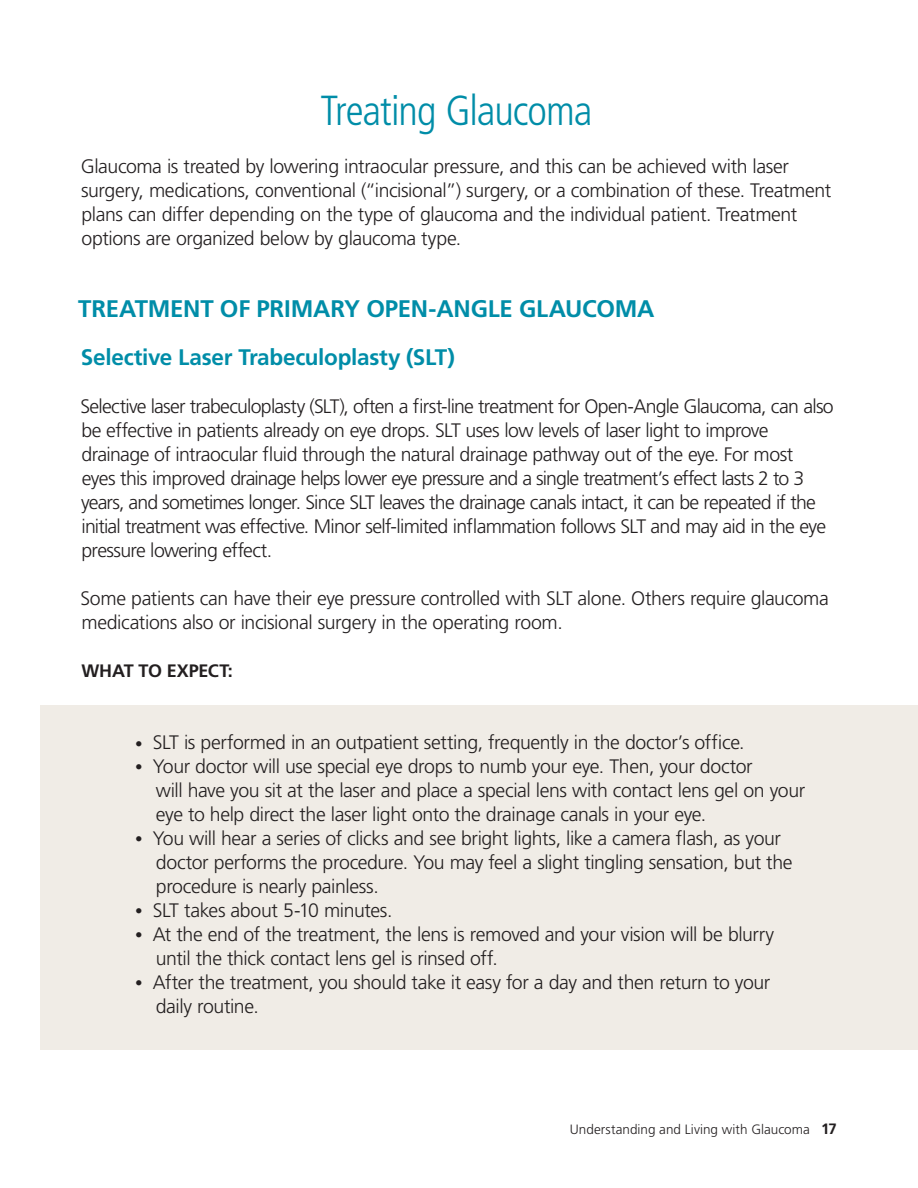
<style>
.page{position:relative;width:918px;height:1188px;background:#fff}
.page>*{position:absolute;margin:0;border:0;box-sizing:border-box;transform-origin:0 0}
.t1{font:300 condensed 42px "Frutiger LT Pro";letter-spacing:-.025em;color:#008da8}
.t2{font:700 24px "Frutiger LT Pro";letter-spacing:-.01em;color:#008da8}
.t3{font:700 22.5px "Frutiger LT Pro";letter-spacing:-.015em;color:#008da8}
.t4{font:300 19.5px/24px "Frutiger LT Pro";letter-spacing:-.025em;color:#231f20}
.t5{font:700 18px "Frutiger LT Pro";letter-spacing:-.01em;color:#231f20}
.t6{font:300 13.5px "Frutiger LT Pro";color:#231f20}
.s1{font-size:15px}
.s2{font-weight:700;font-size:15px}
</style>
<div class="page">
<div style="left:40px;top:705px;width:878px;height:345px;background:#f0ece6"></div>
<h1 class="t1" style="left:320px;top:86px;width:273px">Treating Glaucoma</h1>
<p class="t4" style="left:81px;top:154px;width:752px">Glaucoma is treated by lowering intraocular pressure, and this can be achieved with laser surgery, medications, conventional (“incisional”) surgery, or a combination of these. Treatment plans can differ depending on the type of glaucoma and the individual patient. Treatment options are organized below by glaucoma type.</p>
<p class="t2" style="left:78px;top:294px;width:578px">TREATMENT OF PRIMARY OPEN-ANGLE GLAUCOMA</p>
<p class="t3" style="left:81px;top:344px;width:375px">Selective Laser Trabeculoplasty (SLT)</p>
<p class="t4" style="left:80px;top:394px;width:755px">Selective laser trabeculoplasty (SLT), often a first-line treatment for Open-Angle Glaucoma, can also be effective in patients already on eye drops. SLT uses low levels of laser light to improve drainage of intraocular fluid through the natural drainage pathway out of the eye. For most<br>eyes this improved drainage helps lower eye pressure and a single treatment’s effect lasts 2 to 3 years, and sometimes longer. Since SLT leaves the drainage canals intact, it can be repeated if the initial treatment was effective. Minor self-limited inflammation follows SLT and may aid in the eye pressure lowering effect.</p>
<p class="t4" style="left:80px;top:586px;width:750px">Some patients can have their eye pressure controlled with SLT alone. Others require glaucoma medications also or incisional surgery in the operating room.</p>
<p class="t5" style="left:81px;top:660px;width:153px">WHAT TO EXPECT:</p>
<p class="t4" style="left:135px;top:730px;width:611px"><span class="s1">•</span> SLT is performed in an outpatient setting, frequently in the doctor’s office.</p>
<p class="t4" style="left:156px;top:754px;width:651px;text-indent:-21px"><span class="s1">•</span> Your doctor will use special eye drops to numb your eye. Then, your doctor<br>will have you sit at the laser and place a special lens with contact lens gel on your eye to help direct the laser light onto the drainage canals in your eye.</p>
<p class="t4" style="left:156px;top:826px;width:638px;text-indent:-21px"><span class="s1">•</span> You will hear a series of clicks and see bright lights, like a camera flash, as your doctor performs the procedure. You may feel a slight tingling sensation, but the procedure is nearly painless.</p>
<p class="t4" style="left:135px;top:898px;width:259px"><span class="s1">•</span> SLT takes about 5-10 minutes.</p>
<p class="t4" style="left:156px;top:922px;width:620px;text-indent:-21px"><span class="s1">•</span> At the end of the treatment, the lens is removed and your vision will be blurry until the thick contact lens gel is rinsed off.</p>
<p class="t4" style="left:156px;top:970px;width:616px;text-indent:-21px"><span class="s1">•</span> After the treatment, you should take it easy for a day and then return to your daily routine.</p>
<p class="t6" style="left:570px;top:1121px;width:269px">Understanding and Living with Glaucoma <span class="s2">17</span></p>
</div>
